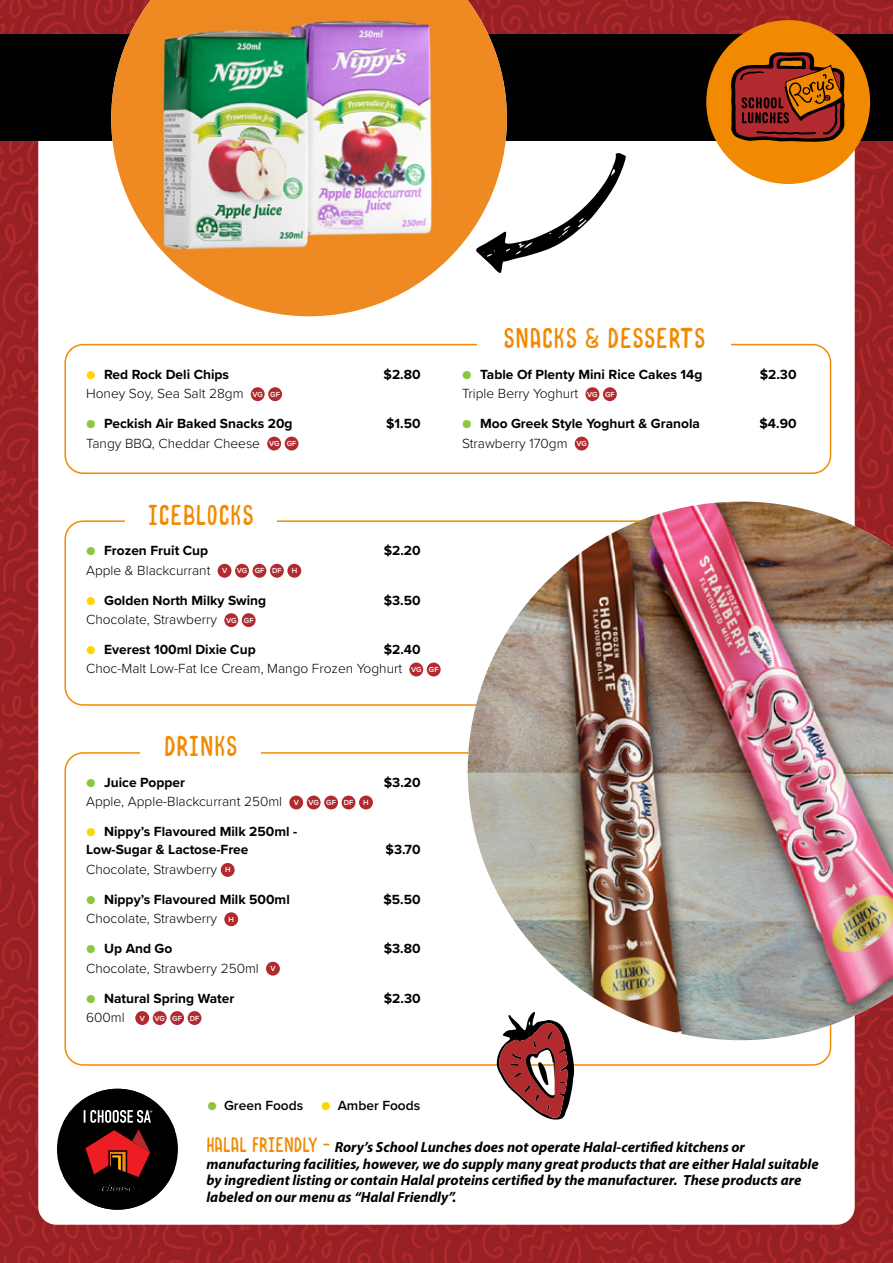
<style>
.page{position:relative;width:893px;height:1263px;background:#fff}
.page>*{position:absolute;margin:0;border:0;box-sizing:border-box;transform-origin:0 0}
.t1{font:27.45px "Norquay";letter-spacing:.03em;color:#f18a00}
.t2{font:italic 700 14.7px/16.5px "Myriad Pro";color:#000}
.t3{font:700 13.8px/18px "Proxima Nova";color:#000}
.t4{font:300 13.8px/19.5px "Proxima Nova";color:#000}
.t5{font:600 13.8px "Proxima Nova";color:#000}
.t6{font:600 7.65px "Proxima Nova";color:#fff}
.s1{font-weight:300;color:#ffd600}
.s2{font-weight:600;font-size:7.65px;color:#fff}
.s3{font-weight:300;color:#8dc63f}
.s4{font-weight:700}
.s5{font-family:"Norquay";font-weight:400;font-style:normal;font-size:20.1px;color:#f18a00}
</style>
<div class="page">
<img style="left:0;top:0;width:893px;height:1263px">
<div style="left:38px;top:41px;width:817px;height:1184px;background:#fff;border-radius:18px"></div>
<div style="left:64px;top:344px;width:767px;height:130px;border:2px solid #f18a00;border-radius:18px"></div>
<div style="left:251px;top:387px;width:14px;height:14px;background:#b2292e;border-radius:50%"></div>
<div style="left:268px;top:387px;width:14px;height:14px;background:#b2292e;border-radius:50%"></div>
<div style="left:267px;top:437px;width:14px;height:13px;background:#b2292e;border-radius:50%"></div>
<div style="left:285px;top:437px;width:14px;height:13px;background:#b2292e;border-radius:50%"></div>
<div style="left:585px;top:387px;width:14px;height:14px;background:#b2292e;border-radius:50%"></div>
<div style="left:603px;top:387px;width:14px;height:14px;background:#b2292e;border-radius:50%"></div>
<div style="left:575px;top:437px;width:14px;height:13px;background:#b2292e;border-radius:50%"></div>
<div style="left:477px;top:325px;width:254px;height:29px;background:#fff"></div>
<div style="left:289px;top:795px;width:14px;height:14px;background:#b2292e;border-radius:50%"></div>
<div style="left:307px;top:795px;width:14px;height:14px;background:#b2292e;border-radius:50%"></div>
<div style="left:324px;top:795px;width:14px;height:14px;background:#b2292e;border-radius:50%"></div>
<div style="left:342px;top:795px;width:13px;height:14px;background:#b2292e;border-radius:50%"></div>
<div style="left:359px;top:795px;width:14px;height:14px;background:#b2292e;border-radius:50%"></div>
<div style="left:221px;top:863px;width:14px;height:14px;background:#b2292e;border-radius:50%"></div>
<div style="left:224px;top:912px;width:14px;height:14px;background:#b2292e;border-radius:50%"></div>
<div style="left:266px;top:962px;width:14px;height:13px;background:#b2292e;border-radius:50%"></div>
<div style="left:135px;top:1011px;width:14px;height:14px;background:#b2292e;border-radius:50%"></div>
<div style="left:153px;top:1011px;width:14px;height:14px;background:#b2292e;border-radius:50%"></div>
<div style="left:170px;top:1011px;width:14px;height:14px;background:#b2292e;border-radius:50%"></div>
<div style="left:188px;top:1011px;width:13px;height:14px;background:#b2292e;border-radius:50%"></div>
<div style="left:218px;top:564px;width:14px;height:14px;background:#b2292e;border-radius:50%"></div>
<div style="left:235px;top:564px;width:14px;height:14px;background:#b2292e;border-radius:50%"></div>
<div style="left:253px;top:564px;width:13px;height:14px;background:#b2292e;border-radius:50%"></div>
<div style="left:270px;top:564px;width:14px;height:14px;background:#b2292e;border-radius:50%"></div>
<div style="left:287px;top:564px;width:14px;height:14px;background:#b2292e;border-radius:50%"></div>
<div style="left:224px;top:613px;width:14px;height:14px;background:#b2292e;border-radius:50%"></div>
<div style="left:242px;top:613px;width:14px;height:14px;background:#b2292e;border-radius:50%"></div>
<div style="left:409px;top:663px;width:14px;height:13px;background:#b2292e;border-radius:50%"></div>
<div style="left:427px;top:663px;width:14px;height:13px;background:#b2292e;border-radius:50%"></div>
<svg style="left:507px;top:153px;width:119px;height:108px"></svg>
<img style="left:468px;top:502px;width:425px;height:538px">
<svg style="left:496px;top:1012px;width:78px;height:108px"></svg>
<div style="left:0;top:34px;width:893px;height:106px;background:#000"></div>
<div style="left:706px;top:20px;width:164px;height:164px;background:#f18a00;border-radius:50%"></div>
<svg style="left:731px;top:52px;width:114px;height:90px"></svg>
<img style="left:111px;top:0;width:396px;height:316px">
<svg style="left:63px;top:1089px;width:112px;height:121px"></svg>
<p class="t3" style="left:86px;top:365px;width:145px"><span class="s1">●</span> Red Rock Deli Chips</p>
<p class="t3" style="left:384px;top:365px;width:39px">$2.80</p>
<p class="t4" style="left:86px;top:383px;width:195px">Honey Soy, Sea Salt 28gm <span class="s2">VG GF</span></p>
<p class="t3" style="left:86px;top:414px;width:208px"><span class="s3">●</span> Peckish Air Baked Snacks 20g</p>
<p class="t3" style="left:386px;top:414px;width:36px">$1.50</p>
<p class="t4" style="left:86px;top:432px;width:212px">Tangy BBQ, Cheddar Cheese <span class="s2">VG GF</span></p>
<h1 class="t1" style="left:148px;top:498px;width:107px">ICEBLOCKS</h1>
<p class="t3" style="left:86px;top:541px;width:124px"><span class="s3">●</span> Frozen Fruit Cup</p>
<p class="t3" style="left:384px;top:541px;width:38px">$2.20</p>
<p class="t4" style="left:86px;top:560px;width:143px">Apple &amp; Blackcurrant <span class="s2">V</span></p>
<p class="t6" style="left:237px;top:565px;width:46px">VG GF DF</p>
<p class="t6" style="left:292px;top:565px;width:7px">H</p>
<p class="t3" style="left:86px;top:591px;width:182px"><span class="s1">●</span> Golden North Milky Swing</p>
<p class="t3" style="left:384px;top:591px;width:38px">$3.50</p>
<p class="t4" style="left:86px;top:609px;width:169px">Chocolate, Strawberry <span class="s2">VG GF</span></p>
<p class="t3" style="left:86px;top:640px;width:171px"><span class="s1">●</span> Everest 100ml Dixie Cup</p>
<p class="t4" style="left:86px;top:639px;width:354px;text-indent:298px"><span class="s4">$2.40<br></span>Choc-Malt Low-Fat Ice Cream, Mango Frozen Yoghurt <span class="s2">VG GF</span></p>
<h1 class="t1" style="left:164px;top:730px;width:75px">DRINKS</h1>
<p class="t3" style="left:86px;top:773px;width:100px"><span class="s3">●</span> Juice Popper</p>
<p class="t3" style="left:384px;top:773px;width:38px">$3.20</p>
<p class="t4" style="left:86px;top:791px;width:214px">Apple, Apple-Blackcurrant 250ml <span class="s2">V</span></p>
<p class="t6" style="left:308px;top:797px;width:46px">VG GF DF</p>
<p class="t6" style="left:363px;top:797px;width:7px">H</p>
<p class="t3" style="left:86px;top:822px;width:213px"><span class="s1">●</span> Nippy’s Flavoured Milk 250ml -<br>Low-Sugar &amp; Lactose-Free</p>
<p class="t3" style="left:386px;top:840px;width:37px">$3.70</p>
<p class="t4" style="left:86px;top:859px;width:146px">Chocolate, Strawberry <span class="s2">H</span></p>
<p class="t3" style="left:86px;top:890px;width:205px"><span class="s3">●</span> Nippy’s Flavoured Milk 500ml</p>
<p class="t3" style="left:383px;top:890px;width:39px">$5.50</p>
<p class="t4" style="left:86px;top:908px;width:149px">Chocolate, Strawberry <span class="s2">H</span></p>
<p class="t3" style="left:86px;top:939px;width:88px"><span class="s3">●</span> Up And Go</p>
<p class="t3" style="left:384px;top:939px;width:38px">$3.80</p>
<p class="t4" style="left:86px;top:957px;width:191px">Chocolate, Strawberry 250ml <span class="s2">V</span></p>
<p class="t3" style="left:86px;top:988px;width:150px"><span class="s3">●</span> Natural Spring Water</p>
<p class="t3" style="left:384px;top:988px;width:38px">$2.30</p>
<p class="t4" style="left:86px;top:1007px;width:60px">600ml <span class="s2">V</span></p>
<p class="t6" style="left:155px;top:1012px;width:46px">VG GF DF</p>
<h1 class="t1" style="left:503px;top:322px;width:203px">SNACKS &amp; DESSERTS</h1>
<p class="t3" style="left:462px;top:365px;width:242px"><span class="s3">●</span> Table Of Plenty Mini Rice Cakes 14g</p>
<p class="t3" style="left:760px;top:365px;width:38px">$2.30</p>
<p class="t4" style="left:462px;top:383px;width:154px">Triple Berry Yoghurt <span class="s2">VG GF</span></p>
<p class="t3" style="left:462px;top:414px;width:239px"><span class="s3">●</span> Moo Greek Style Yoghurt &amp; Granola</p>
<p class="t3" style="left:759px;top:414px;width:39px">$4.90</p>
<p class="t4" style="left:462px;top:432px;width:126px">Strawberry 170gm <span class="s2">VG</span></p>
<p class="t5" style="left:207px;top:1095px;width:97px"><span class="s3">●</span> Green Foods</p>
<p class="t5" style="left:321px;top:1095px;width:101px"><span class="s1">●</span> Amber Foods</p>
<p class="t2" style="left:206px;top:1139px;width:614px"><span class="s5">HALAL FRIENDLY -</span> Rory’s School Lunches does not operate Halal-certified kitchens or manufacturing facilities, however, we do supply many great products that are either Halal suitable by ingredient listing or contain Halal proteins certified by the manufacturer. These products are labeled on our menu as “Halal Friendly”.</p>
</div>
